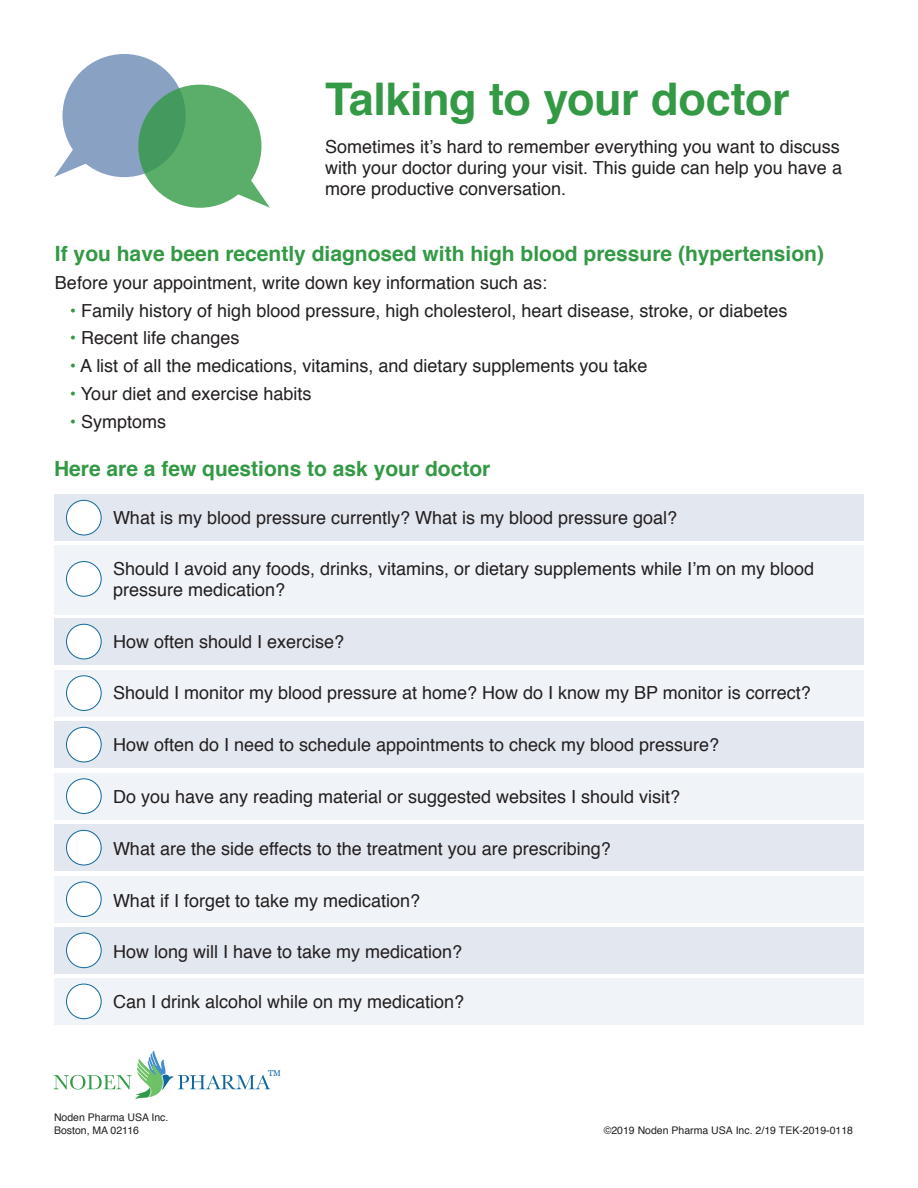
<style>
.page{position:relative;width:918px;height:1188px;background:#fff}
.page>*{position:absolute;margin:0;border:0;box-sizing:border-box;transform-origin:0 0}
.t1{font:700 45px "Helvetica";letter-spacing:-.01em;color:#339945}
.t2{font:700 21px "Helvetica";color:#339945}
.t3{font:18px/21px "Helvetica";color:#231f20;text-align:justify}
.t4{font:10.5px "Helvetica";color:#231f20}
.t5{font:8.4px "Georgia";color:#12679a}
.s1{color:#339945}
</style>
<div class="page">
<div style="left:63px;top:54px;width:123px;height:123px;background:#89a1c3;border-radius:50%"></div>
<svg style="left:54px;top:144px;width:38px;height:33px"></svg>
<svg style="left:138px;top:85px;width:123px;height:123px;background:#56a867"></svg>
<svg style="left:232px;top:175px;width:38px;height:33px"></svg>
<div style="left:54px;top:978px;width:810px;height:47px;background:#f0f4f8"></div>
<div style="left:67px;top:984px;width:34px;height:35px;background:#fff;border-radius:50%"></div>
<div style="left:66px;top:984px;width:36px;height:35px;border:1px solid #10689b;border-radius:50%"></div>
<div style="left:54px;top:927px;width:810px;height:47px;background:#e3e7f0"></div>
<div style="left:67px;top:933px;width:34px;height:35px;background:#fff;border-radius:50%"></div>
<div style="left:66px;top:933px;width:36px;height:35px;border:1px solid #10689b;border-radius:50%"></div>
<div style="left:54px;top:876px;width:810px;height:46px;background:#f0f4f8"></div>
<div style="left:67px;top:882px;width:34px;height:35px;background:#fff;border-radius:50%"></div>
<div style="left:66px;top:881px;width:36px;height:36px;border:1px solid #10689b;border-radius:50%"></div>
<div style="left:54px;top:824px;width:810px;height:47px;background:#e3e7f0"></div>
<div style="left:67px;top:830px;width:34px;height:35px;background:#fff;border-radius:50%"></div>
<div style="left:66px;top:830px;width:36px;height:35px;border:1px solid #10689b;border-radius:50%"></div>
<div style="left:54px;top:773px;width:810px;height:46px;background:#f0f4f8"></div>
<div style="left:67px;top:779px;width:34px;height:34px;background:#fff;border-radius:50%"></div>
<div style="left:66px;top:778px;width:36px;height:36px;border:1px solid #10689b;border-radius:50%"></div>
<div style="left:54px;top:721px;width:810px;height:47px;background:#e3e7f0"></div>
<div style="left:67px;top:727px;width:34px;height:35px;background:#fff;border-radius:50%"></div>
<div style="left:66px;top:727px;width:36px;height:35px;border:1px solid #10689b;border-radius:50%"></div>
<div style="left:54px;top:670px;width:810px;height:46px;background:#f0f4f8"></div>
<div style="left:67px;top:676px;width:34px;height:34px;background:#fff;border-radius:50%"></div>
<div style="left:66px;top:675px;width:36px;height:36px;border:1px solid #10689b;border-radius:50%"></div>
<div style="left:54px;top:618px;width:810px;height:47px;background:#e3e7f0"></div>
<div style="left:67px;top:624px;width:34px;height:35px;background:#fff;border-radius:50%"></div>
<div style="left:66px;top:624px;width:36px;height:35px;border:1px solid #10689b;border-radius:50%"></div>
<div style="left:54px;top:545px;width:810px;height:69px;background:#f0f4f8"></div>
<div style="left:67px;top:562px;width:34px;height:34px;background:#fff;border-radius:50%"></div>
<div style="left:66px;top:561px;width:36px;height:36px;border:1px solid #10689b;border-radius:50%"></div>
<div style="left:54px;top:494px;width:810px;height:47px;background:#e3e7f0"></div>
<div style="left:67px;top:500px;width:34px;height:35px;background:#fff;border-radius:50%"></div>
<div style="left:66px;top:500px;width:36px;height:35px;border:1px solid #10689b;border-radius:50%"></div>
<svg style="left:54px;top:1051px;width:216px;height:48px"></svg>
<p class="t1" style="left:325px;top:63px;width:466px">Talking to your doctor</p>
<p class="t3" style="left:325px;top:137px;width:518px">Sometimes it’s hard to remember everything you want to discuss with your doctor during your visit. This guide can help you have a more productive conversation.</p>
<p class="t2" style="left:55px;top:237px;width:771px">If you have been recently diagnosed with high blood pressure (hypertension)</p>
<p class="t3" style="left:55px;top:272px;width:494px">Before your appointment, write down key information such as:</p>
<p class="t3" style="left:70px;top:300px;width:719px"><span class="s1">•</span> Family history of high blood pressure, high cholesterol, heart disease, stroke, or diabetes</p>
<p class="t3" style="left:70px;top:328px;width:171px"><span class="s1">•</span> Recent life changes</p>
<p class="t3" style="left:70px;top:356px;width:579px"><span class="s1">•</span> A list of all the medications, vitamins, and dietary supplements you take</p>
<p class="t3" style="left:70px;top:383px;width:243px"><span class="s1">•</span> Your diet and exercise habits</p>
<p class="t3" style="left:70px;top:411px;width:98px"><span class="s1">•</span> Symptoms</p>
<p class="t2" style="left:54px;top:451px;width:438px">Here are a few questions to ask your doctor</p>
<p class="t3" style="left:113px;top:507px;width:566px">What is my blood pressure currently? What is my blood pressure goal?</p>
<p class="t3" style="left:113px;top:559px;width:703px">Should I avoid any foods, drinks, vitamins, or dietary supplements while I’m on my blood pressure medication?</p>
<p class="t3" style="left:113px;top:631px;width:233px">How often should I exercise?</p>
<p class="t3" style="left:113px;top:683px;width:699px">Should I monitor my blood pressure at home? How do I know my BP monitor is correct?</p>
<p class="t3" style="left:113px;top:735px;width:608px">How often do I need to schedule appointments to check my blood pressure?</p>
<p class="t3" style="left:113px;top:787px;width:569px">Do you have any reading material or suggested websites I should visit?</p>
<p class="t3" style="left:113px;top:839px;width:499px">What are the side effects to the treatment you are prescribing?</p>
<p class="t3" style="left:113px;top:890px;width:309px">What if I forget to take my medication?</p>
<p class="t3" style="left:113px;top:942px;width:351px">How long will I have to take my medication?</p>
<p class="t3" style="left:113px;top:992px;width:353px">Can I drink alcohol while on my medication?</p>
<p class="t5" style="left:268px;top:1068px;width:14px">TM</p>
<p class="t4" style="left:54px;top:1110px;width:116px">Noden Pharma USA Inc.</p>
<p class="t4" style="left:54px;top:1122px;width:87px">Boston, MA 02116</p>
<p class="t4" style="left:604px;top:1122px;width:251px">©2019 Noden Pharma USA Inc. 2/19 TEK-2019-0118</p>
</div>
